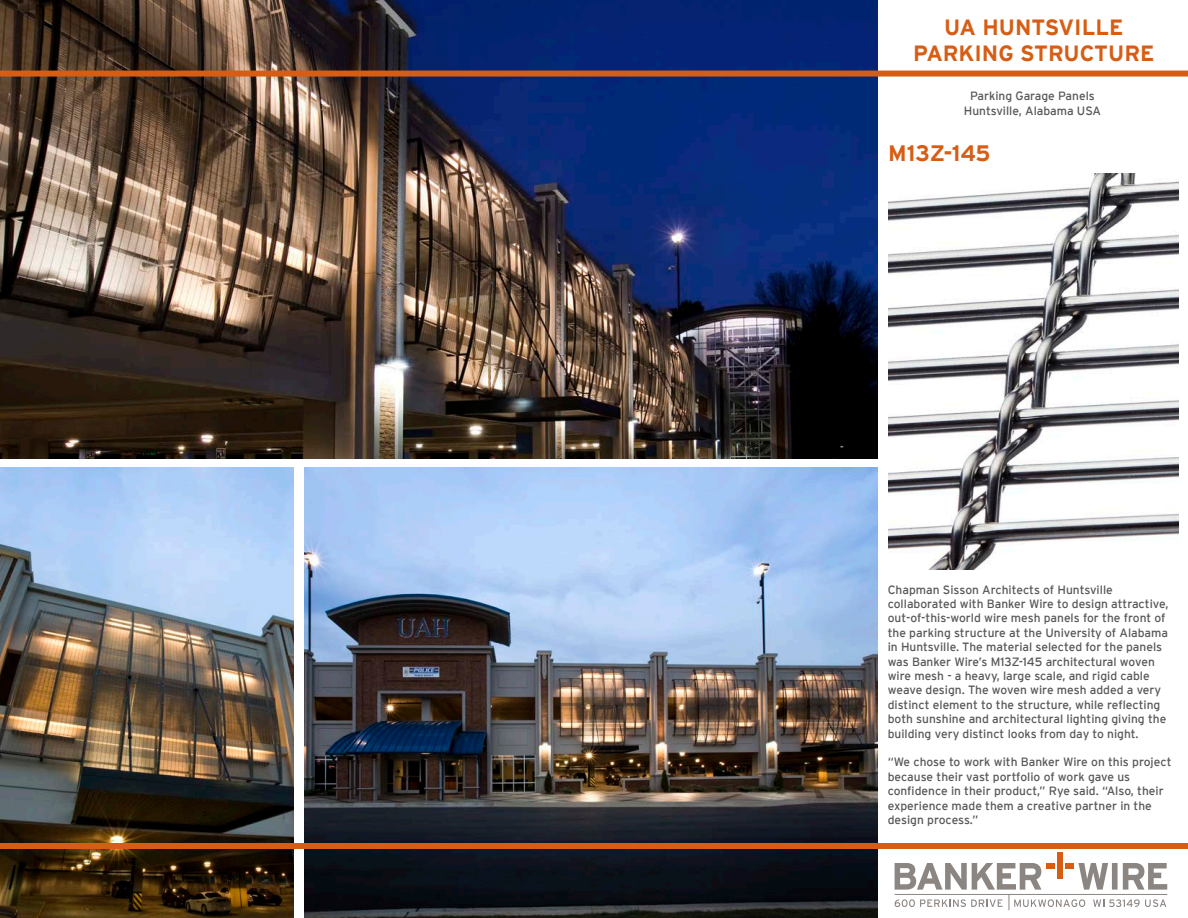
<style>
.page{position:relative;width:1188px;height:918px;background:#fff}
.page>*{position:absolute;margin:0;border:0;box-sizing:border-box;transform-origin:0 0}
.t1{font:700 22.35px "Interstate";color:#d75d14}
.t2{font:700 22.05px "Interstate";color:#d75d14}
.t3{font:12px/14.4px "Interstate";color:#57585a}
</style>
<div class="page">
<img style="left:0;top:0;width:878px;height:459px">
<img style="left:305px;top:468px;width:573px;height:450px">
<img style="left:0;top:468px;width:294px;height:450px">
<div style="left:0;top:71px;width:1188px;height:6px;background:#d75d14"></div>
<div style="left:0;top:843px;width:1188px;height:6px;background:#d75d14"></div>
<svg style="left:895px;top:863px;width:272px;height:47px"></svg>
<div style="left:1057px;top:853px;width:6px;height:26px;background:#d75d14"></div>
<div style="left:1046px;top:863px;width:8px;height:6px;background:#d75d14"></div>
<div style="left:1065px;top:863px;width:8px;height:6px;background:#d75d14"></div>
<img style="left:889px;top:174px;width:290px;height:395px">
<p class="t2" style="left:944px;top:15px;width:181px">UA HUNTSVILLE</p>
<p class="t2" style="left:913px;top:41px;width:243px">PARKING STRUCTURE</p>
<p class="t3" style="left:970px;top:89px;width:126px">Parking Garage Panels</p>
<p class="t3" style="left:964px;top:103px;width:139px">Huntsville, Alabama USA</p>
<p class="t1" style="left:888px;top:141px;width:104px">M13Z-145</p>
<p class="t3" style="left:888px;top:582px;width:282px">Chapman Sisson Architects of Huntsville collaborated with Banker Wire to design attractive, out-of-this-world wire mesh panels for the front of the parking structure at the University of Alabama in Huntsville. The material selected for the panels was Banker Wire’s M13Z-145 architectural woven wire mesh - a heavy, large scale, and rigid cable weave design. The woven wire mesh added a very distinct element to the structure, while reflecting both sunshine and architectural lighting giving the building very distinct looks from day to night.</p>
<p class="t3" style="left:888px;top:755px;width:285px">“We chose to work with Banker Wire on this project because their vast portfolio of work gave us confidence in their product,” Rye said. “Also, their experience made them a creative partner in the design process.”</p>
</div>
